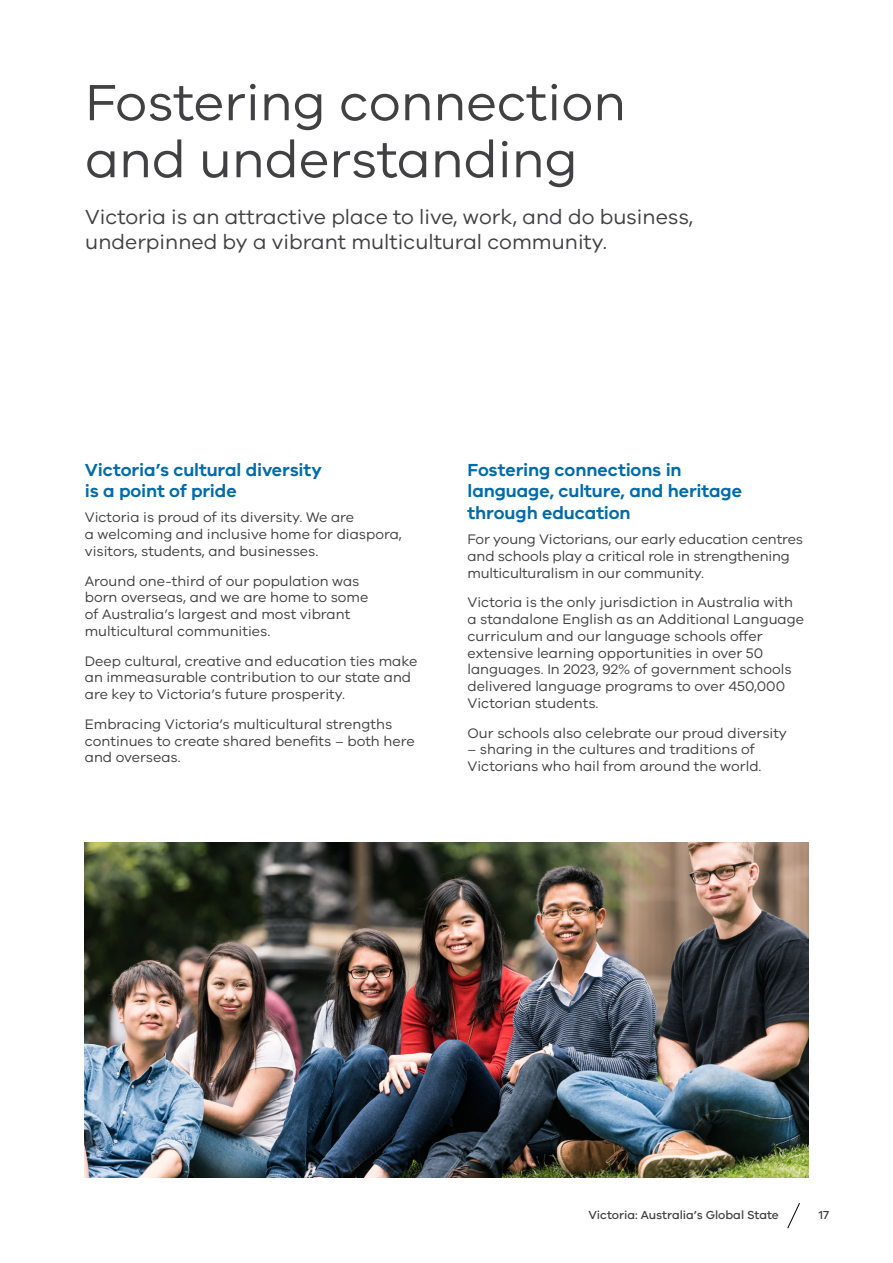
<style>
.page{position:relative;width:893px;height:1263px;background:#fff}
.page>*{position:absolute;margin:0;border:0;box-sizing:border-box;transform-origin:0 0}
.t1{font:52.5px/57px "VIC";color:#414042}
.t2{font:21px/25.2px "VIC";color:#414042}
.t3{font:600 18px/21.6px "VIC";letter-spacing:-.005em;color:#006cab}
.t4{font:14.25px/16.8px "VIC";color:#414042}
.t5{font:500 12px "VIC";color:#414042}
</style>
<div class="page">
<svg style="left:787px;top:1203px;width:13px;height:26px"></svg>
<img style="left:85px;top:842px;width:723px;height:336px">
<h1 class="t1" style="left:85px;top:72px;width:542px">Fostering connection and understanding</h1>
<h2 class="t2" style="left:85px;top:203px;width:609px">Victoria is an attractive place to live, work, and do business, underpinned by a vibrant multicultural community.</h2>
<p class="t3" style="left:85px;top:458px;width:239px">Victoria’s cultural diversity is a point of pride</p>
<p class="t4" style="left:85px;top:509px;width:319px">Victoria is proud of its diversity. We are<br>a welcoming and inclusive home for diaspora, visitors, students, and businesses.</p>
<p class="t4" style="left:85px;top:572px;width:285px">Around one-third of our population was born overseas, and we are home to some of Australia’s largest and most vibrant multicultural communities.</p>
<p class="t4" style="left:85px;top:652px;width:334px">Deep cultural, creative and education ties make an immeasurable contribution to our state and are key to Victoria’s future prosperity.</p>
<p class="t4" style="left:85px;top:715px;width:331px">Embracing Victoria’s multicultural strengths continues to create shared benefits – both here and overseas.</p>
<p class="t3" style="left:468px;top:458px;width:276px">Fostering connections in language, culture, and heritage through education</p>
<p class="t4" style="left:468px;top:530px;width:337px">For young Victorians, our early education centres and schools play a critical role in strengthening multiculturalism in our community.</p>
<p class="t4" style="left:468px;top:594px;width:338px">Victoria is the only jurisdiction in Australia with a standalone English as an Additional Language curriculum and our language schools offer extensive learning opportunities in over 50 languages. In 2023, 92% of government schools delivered language programs to over 450,000<br>Victorian students.</p>
<p class="t4" style="left:468px;top:724px;width:321px">Our schools also celebrate our proud diversity</p>
<p class="t4" style="left:468px;top:741px;width:295px">– sharing in the cultures and traditions of<br>Victorians who hail from around the world.</p>
<p class="t5" style="left:588px;top:1208px;width:192px">Victoria: Australia’s Global State</p>
<p class="t5" style="left:819px;top:1208px;width:12px">17</p>
</div>
